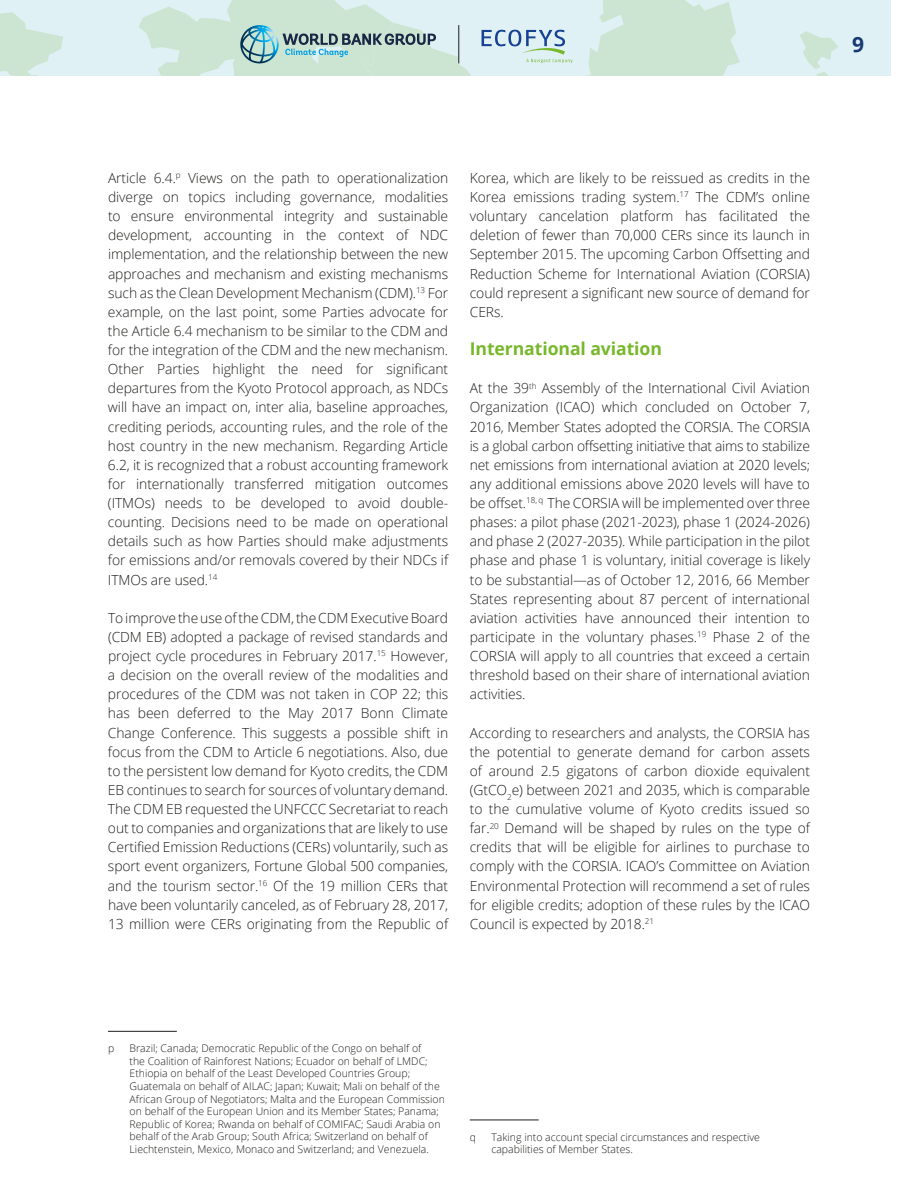
<style>
.page{position:relative;width:918px;height:1188px;background:#fff}
.page>*{position:absolute;margin:0;border:0;box-sizing:border-box;transform-origin:0 0}
.t1{font:700 21px "Open Sans";color:#163971}
.t2{font:700 17.7px "Open Sans";letter-spacing:-.005em;color:#76b82a}
.t3{font:300 13.8px/19px "Open Sans";letter-spacing:-.005em;color:#1d1d1b;text-align:justify}
.t4{font:300 10.5px/12.6px "Open Sans";color:#1d1d1b}
</style>
<div class="page">
<div style="left:0;top:0;width:891px;height:76px;background:#e0f1f5"></div>
<svg style="left:139px;top:0;width:699px;height:76px"></svg>
<svg style="left:0;top:12px;width:63px;height:64px"></svg>
<hr style="left:108px;top:1031px;width:69px;height:1px;background:#1d1d1b">
<hr style="left:470px;top:1120px;width:69px;height:1px;background:#1d1d1b">
<h1 class="t1" style="left:852px;top:29px;width:13px">9</h1>
<p class="t3" style="left:108px;top:168px;width:342px">Article 6.4.<sup>p</sup> Views on the path to operationalization diverge on topics including governance, modalities to ensure environmental integrity and sustainable development, accounting in the context of NDC implementation, and the relationship between the new approaches and mechanism and existing mechanisms such as the Clean Development Mechanism (CDM).<sup>13</sup> For example, on the last point, some Parties advocate for the Article 6.4 mechanism to be similar to the CDM and for the integration of the CDM and the new mechanism.<br>Other Parties highlight the need for significant departures from the Kyoto Protocol approach, as NDCs will have an impact on, inter alia, baseline approaches, crediting periods, accounting rules, and the role of the host country in the new mechanism. Regarding Article 6.2, it is recognized that a robust accounting framework for internationally transferred mitigation outcomes (ITMOs) needs to be developed to avoid double&shy;counting. Decisions need to be made on operational details such as how Parties should make adjustments for emissions and/or removals covered by their NDCs if ITMOs are used.<sup>14</sup></p>
<p class="t3" style="left:108px;top:608px;width:342px">To improve the use of the CDM, the CDM Executive Board (CDM EB) adopted a package of revised standards and project cycle procedures in February 2017.<sup>15</sup> However, a decision on the overall review of the modalities and procedures of the CDM was not taken in COP 22; this has been deferred to the May 2017 Bonn Climate Change Conference. This suggests a possible shift in focus from the CDM to Article 6 negotiations. Also, due to the persistent low demand for Kyoto credits, the CDM EB continues to search for sources of voluntary demand.<br>The CDM EB requested the UNFCCC Secretariat to reach out to companies and organizations that are likely to use Certified Emission Reductions (CERs) voluntarily, such as sport event organizers, Fortune Global 500 companies, and the tourism sector.<sup>16</sup> Of the 19 million CERs that have been voluntarily canceled, as of February 28, 2017, 13 million were CERs originating from the Republic of</p>
<p class="t3" style="left:470px;top:168px;width:342px">Korea, which are likely to be reissued as credits in the Korea emissions trading system.<sup>17</sup> The CDM’s online voluntary cancelation platform has facilitated the deletion of fewer than 70,000 CERs since its launch in September 2015. The upcoming Carbon Offsetting and Reduction Scheme for International Aviation (CORSIA) could represent a significant new source of demand for CERs.</p>
<p class="t2" style="left:470px;top:336px;width:194px">International aviation</p>
<p class="t3" style="left:470px;top:378px;width:342px">At the 39<sup>th</sup> Assembly of the International Civil Aviation Organization (ICAO) which concluded on October 7, 2016, Member States adopted the CORSIA. The CORSIA is a global carbon offsetting initiative that aims to stabilize net emissions from international aviation at 2020 levels; any additional emissions above 2020 levels will have to be offset.<sup>18,</sup> <sup>q</sup> The CORSIA will be implemented over three phases: a pilot phase (2021-2023), phase 1 (2024-2026) and phase 2 (2027-2035). While participation in the pilot phase and phase 1 is voluntary, initial coverage is likely to be substantial—as of October 12, 2016, 66 Member States representing about 87 percent of international aviation activities have announced their intention to participate in the voluntary phases.<sup>19</sup> Phase 2 of the CORSIA will apply to all countries that exceed a certain threshold based on their share of international aviation activities.</p>
<p class="t3" style="left:470px;top:723px;width:342px">According to researchers and analysts, the CORSIA has the potential to generate demand for carbon assets of around 2.5 gigatons of carbon dioxide equivalent (GtCO<sub>2</sub>e) between 2021 and 2035, which is comparable to the cumulative volume of Kyoto credits issued so far.<sup>20</sup> Demand will be shaped by rules on the type of credits that will be eligible for airlines to purchase to comply with the CORSIA. ICAO’s Committee on Aviation Environmental Protection will recommend a set of rules for eligible credits; adoption of these rules by the ICAO Council is expected by 2018.<sup>21</sup></p>
<p class="t4" style="left:108px;top:1042px;width:8px">p</p>
<p class="t4" style="left:130px;top:1042px;width:317px">Brazil; Canada; Democratic Republic of the Congo on behalf of<br>the Coalition of Rainforest Nations; Ecuador on behalf of LMDC; Ethiopia on behalf of the Least Developed Countries Group; Guatemala on behalf of AILAC; Japan; Kuwait; Mali on behalf of the African Group of Negotiators; Malta and the European Commission on behalf of the European Union and its Member States; Panama; Republic of Korea; Rwanda on behalf of COMIFAC; Saudi Arabia on behalf of the Arab Group; South Africa; Switzerland on behalf of Liechtenstein, Mexico, Monaco and Switzerland; and Venezuela.</p>
<p class="t4" style="left:470px;top:1130px;width:8px">q</p>
<p class="t4" style="left:491px;top:1130px;width:270px">Taking into account special circumstances and respective capabilities of Member States.</p>
</div>
